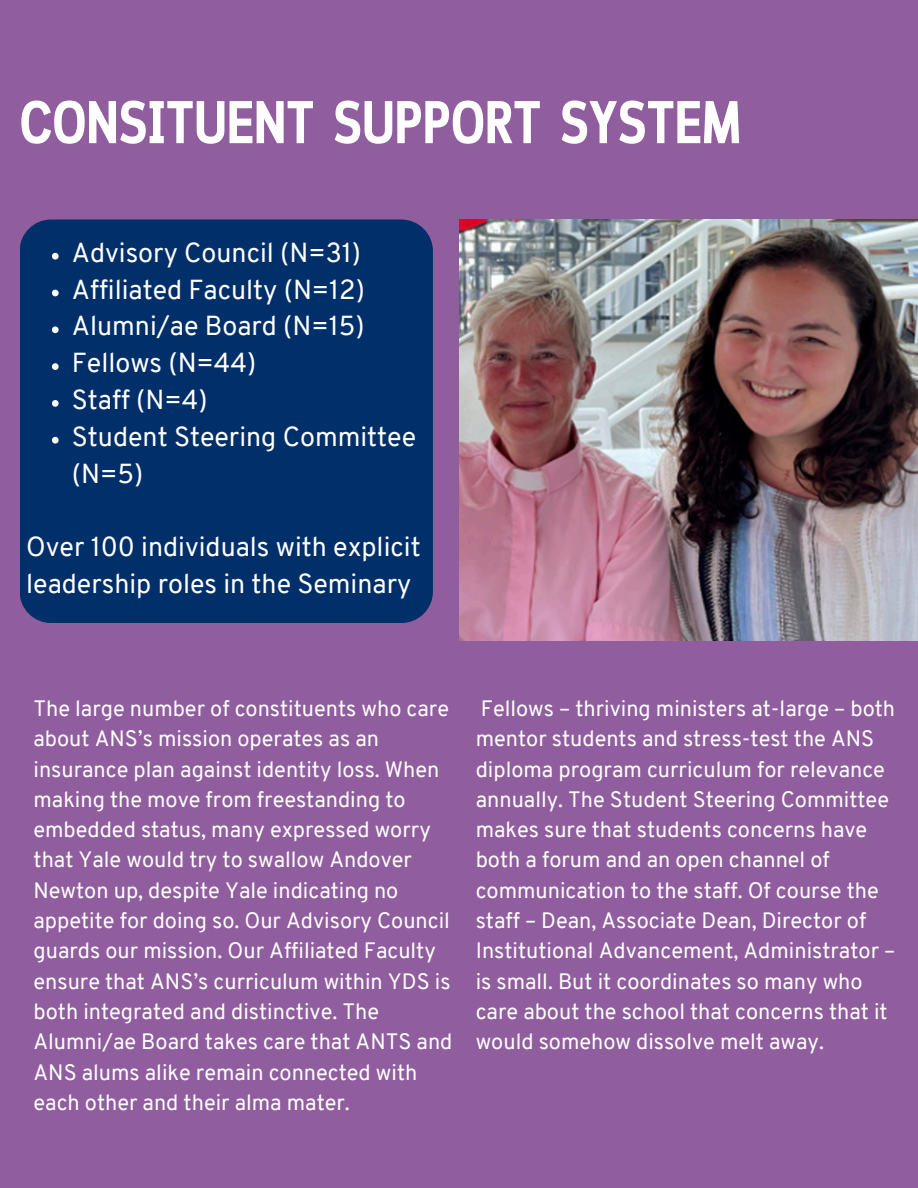
<style>
.page{position:relative;width:918px;height:1188px;background:#905e9e}
.page>*{position:absolute;margin:0;border:0;box-sizing:border-box;transform-origin:0 0}
.t1{font:700 60.15px "Cloud Cond";color:#fff}
.t2{font:26.85px/36.8px "Overpass";color:#fff}
.t3{font:21.75px/30.3px "Overpass";color:#fff}
</style>
<div class="page">
<img style="left:459px;top:220px;width:459px;height:420px">
<div style="left:20px;top:220px;width:413px;height:403px;background:#002f69;border-radius:32px"></div>
<svg style="left:52px;top:253px;width:7px;height:7px"></svg>
<svg style="left:52px;top:290px;width:7px;height:6px"></svg>
<svg style="left:52px;top:326px;width:7px;height:7px"></svg>
<svg style="left:52px;top:363px;width:7px;height:7px"></svg>
<svg style="left:52px;top:400px;width:7px;height:7px"></svg>
<svg style="left:52px;top:437px;width:7px;height:7px"></svg>
<p class="t1" style="left:20px;top:99px;width:723px">CONSITUENT SUPPORT SYSTEM</p>
<h1 class="t2" style="left:72px;top:237px;width:291px">Advisory Council (N=31)</h1>
<p class="t2" style="left:72px;top:273px;width:295px">Affiliated Faculty (N=12)</p>
<p class="t2" style="left:72px;top:310px;width:294px">Alumni/ae Board (N=15)</p>
<p class="t2" style="left:72px;top:347px;width:186px">Fellows (N=44)</p>
<p class="t2" style="left:72px;top:384px;width:137px">Staff (N=4)</p>
<p class="t2" style="left:72px;top:421px;width:346px">Student Steering Committee (N=5)</p>
<p class="t2" style="left:26px;top:531px;width:396px">Over 100 individuals with explicit leadership roles in the Seminary</p>
<h2 class="t3" style="left:34px;top:695px;width:420px">The large number of constituents who care about ANS’s mission operates as an insurance plan against identity loss. When making the move from freestanding to embedded status, many expressed worry that Yale would try to swallow Andover Newton up, despite Yale indicating no appetite for doing so. Our Advisory Council guards our mission. Our Affiliated Faculty ensure that ANS’s curriculum within YDS is both integrated and distinctive. The Alumni/ae Board takes care that ANTS and ANS alums alike remain connected with each other and their alma mater.</h2>
<p class="t3" style="left:476px;top:695px;width:421px">Fellows – thriving ministers at-large – both mentor students and stress-test the ANS diploma program curriculum for relevance annually. The Student Steering Committee makes sure that students concerns have both a forum and an open channel of communication to the staff. Of course the staff – Dean, Associate Dean, Director of Institutional Advancement, Administrator – is small. But it coordinates so many who care about the school that concerns that it would somehow dissolve melt away.</p>
</div>
